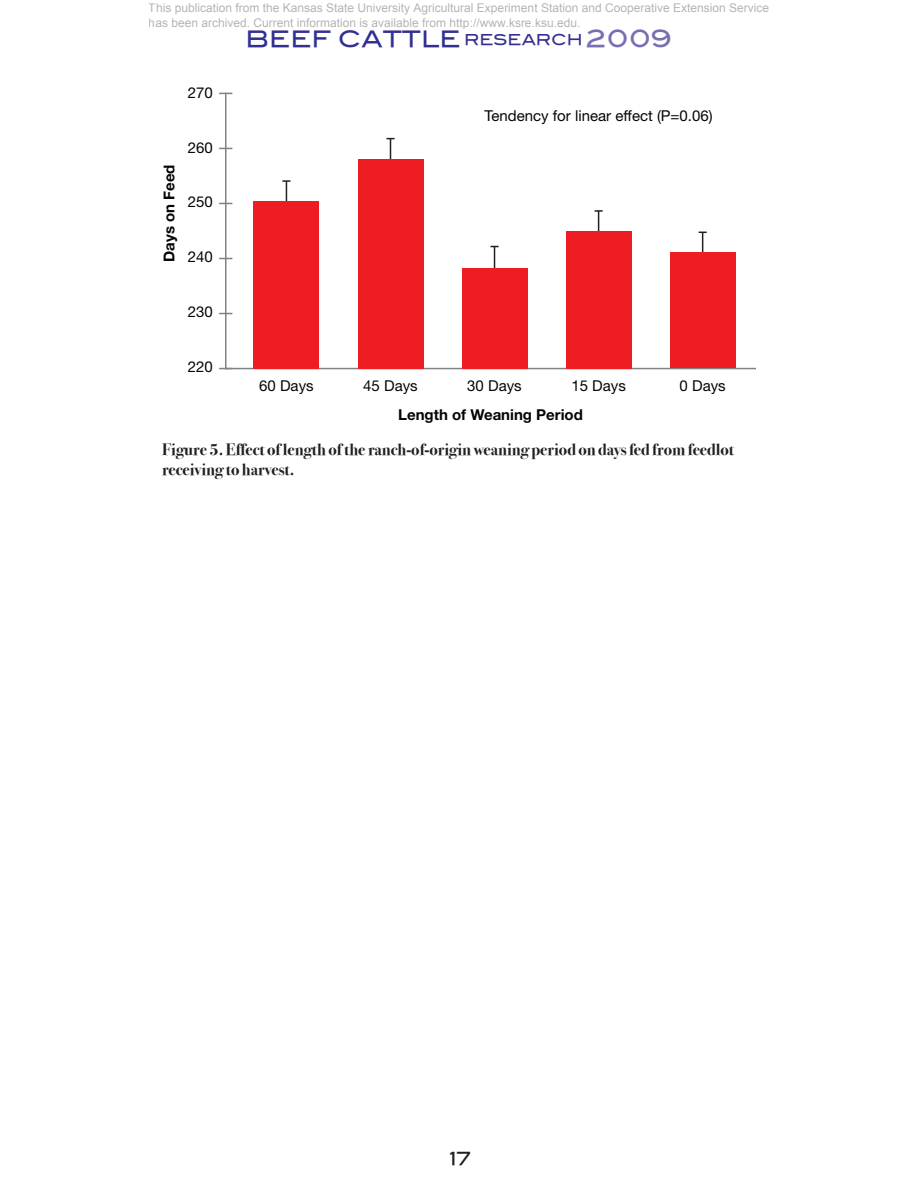
<style>
.page{position:relative;width:918px;height:1188px;background:#fff}
.page>*{position:absolute;margin:0;border:0;box-sizing:border-box;transform-origin:0 0}
.t1{font:22.5px "Blair Md ITCTT Medium";color:#323092}
.t2{font:18px "Blair Md ITCTT Medium";color:#231f20}
.Table_Header{font:16.5px/19.8px "Bodoni Svty Two ITCTT Bold";color:#231f20}
.t3{font:15px "Helvetica Neue";color:#050504}
.t4{font:700 15px "Helvetica Neue";color:#050504}
.t5{font:12px/14.4px "Arial";color:rgb(0 0 0/.3)}
.s1{font-size:15px}
.s2{font-size:24px;color:#776fb3}
</style>
<div class="page">
<svg style="left:595px;top:210px;width:8px;height:2px"></svg>
<hr style="left:598px;top:211px;width:1px;height:31px;background:#231f20">
<svg style="left:699px;top:232px;width:8px;height:20px"></svg>
<svg style="left:490px;top:246px;width:9px;height:22px"></svg>
<svg style="left:386px;top:138px;width:9px;height:21px"></svg>
<svg style="left:282px;top:180px;width:8px;height:21px"></svg>
<hr style="left:225px;top:93px;width:2px;height:276px;background:#808285">
<hr style="left:226px;top:368px;width:530px;height:1px;background:#808285">
<div style="left:253px;top:201px;width:66px;height:167px;background:#ee1d23"></div>
<div style="left:566px;top:231px;width:66px;height:137px;background:#ee1d23"></div>
<div style="left:462px;top:268px;width:66px;height:100px;background:#ee1d23"></div>
<div style="left:358px;top:159px;width:65px;height:209px;background:#ee1d23"></div>
<div style="left:670px;top:252px;width:66px;height:116px;background:#ee1d23"></div>
<p class="t5" style="left:149px;top:1px;width:622px">This publication from the Kansas State University Agricultural Experiment Station and Cooperative Extension Service has been archived. Current information is available from http://www.ksre.ksu.edu.</p>
<h1 class="t1" style="left:246px;top:21px;width:428px">BEEF CATTLE <span class="s1">RESEARCH</span> <span class="s2">2009</span></h1>
<p class="t3" style="left:188px;top:84px;width:27px">270</p>
<p class="t4" style="left:160px;top:262px;width:99px;rotate:-90deg">Days on Feed</p>
<p class="t3" style="left:188px;top:138px;width:27px">260</p>
<p class="t3" style="left:188px;top:193px;width:27px">250</p>
<p class="t3" style="left:188px;top:248px;width:27px">240</p>
<p class="t3" style="left:188px;top:303px;width:27px">230</p>
<p class="t3" style="left:188px;top:357px;width:27px">220</p>
<p class="t3" style="left:485px;top:107px;width:230px">Tendency for linear effect (P=0.06)</p>
<p class="t3" style="left:259px;top:377px;width:56px">60 Days</p>
<p class="t3" style="left:363px;top:377px;width:56px">45 Days</p>
<p class="t3" style="left:467px;top:377px;width:56px">30 Days</p>
<p class="t3" style="left:571px;top:377px;width:56px">15 Days</p>
<p class="t3" style="left:680px;top:377px;width:48px">0 Days</p>
<p class="t4" style="left:398px;top:405px;width:186px">Length of Weaning Period</p>
<p class="Table_Header" style="left:162px;top:440px;width:574px">Figure 5. Effect of length of the ranch-of-origin weaning period on days fed from feedlot receiving to harvest.</p>
<h2 class="t2" style="left:450px;top:1144px;width:22px">17</h2>
</div>
